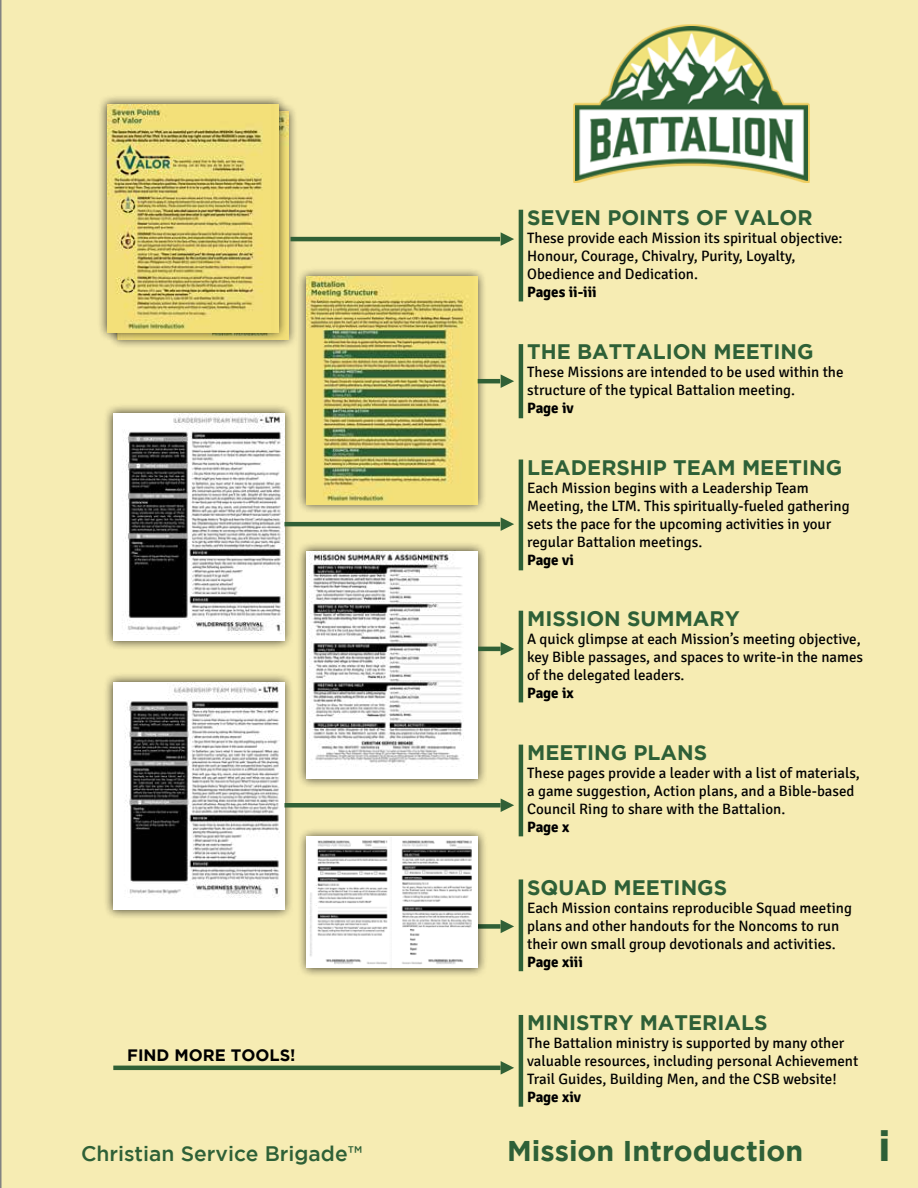
<style>
.page{position:relative;width:918px;height:1188px;background:#f6ecb3}
.page>*{position:absolute;margin:0;border:0;box-sizing:border-box;transform-origin:0 0}
.t1{font:700 42px "Gotham";color:#2e6037}
.t2{font:700 28.5px "Gotham";color:#2e6037}
.t3{font:700 21px "Gotham";color:#2e6037}
.t4{font:500 21px "Gotham";color:#2e6037}
.t5{font:700 16.5px "Gotham";color:#000}
.t6{font:15px/18px "Signika";color:#000}
.t7{font:700 15px "Signika";color:#000}
</style>
<div class="page">
<div style="left:103px;top:403px;width:191px;height:247px;background:#000;opacity:.75"></div>
<div style="left:113px;top:413px;width:171px;height:228px;background:#fff"></div>
<img style="left:125px;top:413px;width:159px;height:221px">
<div style="left:297px;top:541px;width:190px;height:247px;background:#000;opacity:.75"></div>
<div style="left:307px;top:551px;width:171px;height:228px;background:#fff"></div>
<img style="left:309px;top:551px;width:155px;height:216px">
<div style="left:296px;top:267px;width:191px;height:247px;background:#000;opacity:.75"></div>
<img style="left:306px;top:277px;width:171px;height:228px">
<div style="left:108px;top:102px;width:190px;height:247px;background:#000;opacity:.75"></div>
<div style="left:103px;top:672px;width:191px;height:248px;background:#000;opacity:.75"></div>
<div style="left:113px;top:682px;width:171px;height:228px;background:#fff"></div>
<img style="left:125px;top:682px;width:155px;height:216px">
<hr style="left:113px;top:1066px;width:388px;height:4px;background:#306036">
<div style="left:478px;top:924px;width:23px;height:5px;background:#306036"></div>
<div style="left:284px;top:803px;width:217px;height:5px;background:#306036"></div>
<hr style="left:478px;top:647px;width:23px;height:4px;background:#306036">
<hr style="left:284px;top:522px;width:216px;height:4px;background:#306036">
<hr style="left:478px;top:379px;width:22px;height:4px;background:#306036">
<hr style="left:290px;top:237px;width:210px;height:4px;background:#306036">
<svg style="left:501px;top:1061px;width:13px;height:14px"></svg>
<svg style="left:501px;top:920px;width:13px;height:13px"></svg>
<svg style="left:501px;top:799px;width:13px;height:13px"></svg>
<svg style="left:501px;top:642px;width:13px;height:14px"></svg>
<svg style="left:501px;top:517px;width:13px;height:14px"></svg>
<svg style="left:501px;top:374px;width:13px;height:14px"></svg>
<svg style="left:501px;top:232px;width:13px;height:14px"></svg>
<svg style="left:573px;top:24px;width:237px;height:159px;background:#e5db9a"></svg>
<img style="left:576px;top:27px;width:231px;height:154px">
<hr style="left:519px;top:879px;width:4px;height:92px;background:#2e6037">
<hr style="left:519px;top:745px;width:4px;height:91px;background:#2e6037">
<hr style="left:519px;top:611px;width:4px;height:91px;background:#2e6037">
<hr style="left:519px;top:344px;width:4px;height:74px;background:#2e6037">
<hr style="left:519px;top:210px;width:4px;height:91px;background:#2e6037">
<hr style="left:519px;top:1015px;width:4px;height:92px;background:#2e6037">
<div style="left:97px;top:94px;width:191px;height:248px;background:#000;opacity:.75"></div>
<img style="left:107px;top:104px;width:171px;height:228px">
<hr style="left:519px;top:460px;width:4px;height:110px;background:#2e6037">
<div style="left:297px;top:827px;width:191px;height:151px;background:#000;opacity:.75"></div>
<div style="left:307px;top:837px;width:171px;height:131px;background:#fff"></div>
<img style="left:310px;top:840px;width:162px;height:124px">
<p class="t5" style="left:127px;top:1046px;width:170px">FIND MORE TOOLS!</p>
<h3 class="t4" style="left:81px;top:1142px;width:283px">Christian Service Brigade™</h3>
<h3 class="t3" style="left:527px;top:205px;width:287px">SEVEN POINTS OF VALOR</h3>
<p class="t6" style="left:527px;top:229px;width:317px">These provide each Mission its spiritual objective:<br>Honour, Courage, Chivalry, Purity, Loyalty,<br>Obedience and Dedication.</p>
<p class="t7" style="left:527px;top:282px;width:71px">Pages ii-iii</p>
<h3 class="t3" style="left:527px;top:340px;width:288px">THE BATTALION MEETING</h3>
<p class="t6" style="left:527px;top:364px;width:318px">These Missions are intended to be used within the structure of the typical Battalion meeting.</p>
<p class="t7" style="left:527px;top:399px;width:48px">Page iv</p>
<h3 class="t3" style="left:527px;top:455px;width:317px">LEADERSHIP TEAM MEETING</h3>
<p class="t6" style="left:527px;top:479px;width:324px">Each Mission begins with a Leadership Team Meeting, the LTM. This spiritually-fueled gathering sets the pace for the upcoming activities in your regular Battalion meetings.</p>
<p class="t7" style="left:527px;top:551px;width:48px">Page vi</p>
<h3 class="t3" style="left:527px;top:606px;width:214px">MISSION SUMMARY</h3>
<p class="t6" style="left:527px;top:630px;width:338px">A quick glimpse at each Mission’s meeting objective, key Bible passages, and spaces to write-in the names of the delegated leaders.</p>
<p class="t7" style="left:527px;top:684px;width:48px">Page ix</p>
<h3 class="t3" style="left:527px;top:740px;width:182px">MEETING PLANS</h3>
<p class="t6" style="left:527px;top:764px;width:334px">These pages provide a leader with a list of materials, a game suggestion, Action plans, and a Bible-based<br>Council Ring to share with the Battalion.</p>
<p class="t7" style="left:527px;top:818px;width:44px">Page x</p>
<h3 class="t3" style="left:527px;top:875px;width:202px">SQUAD MEETINGS</h3>
<p class="t6" style="left:527px;top:899px;width:326px">Each Mission contains reproducible Squad meeting plans and other handouts for the Noncoms to run their own small group devotionals and activities.</p>
<p class="t7" style="left:527px;top:953px;width:57px">Page xiii</p>
<h3 class="t3" style="left:527px;top:1011px;width:242px">MINISTRY MATERIALS</h3>
<p class="t6" style="left:527px;top:1034px;width:333px">The Battalion ministry is supported by many other valuable resources, including personal Achievement<br>Trail Guides, Building Men, and the CSB website!</p>
<p class="t7" style="left:527px;top:1088px;width:55px">Page xiv</p>
<h2 class="t2" style="left:507px;top:1134px;width:298px">Mission Introduction</h2>
<h1 class="t1" style="left:878px;top:1122px;width:14px">i</h1>
</div>
